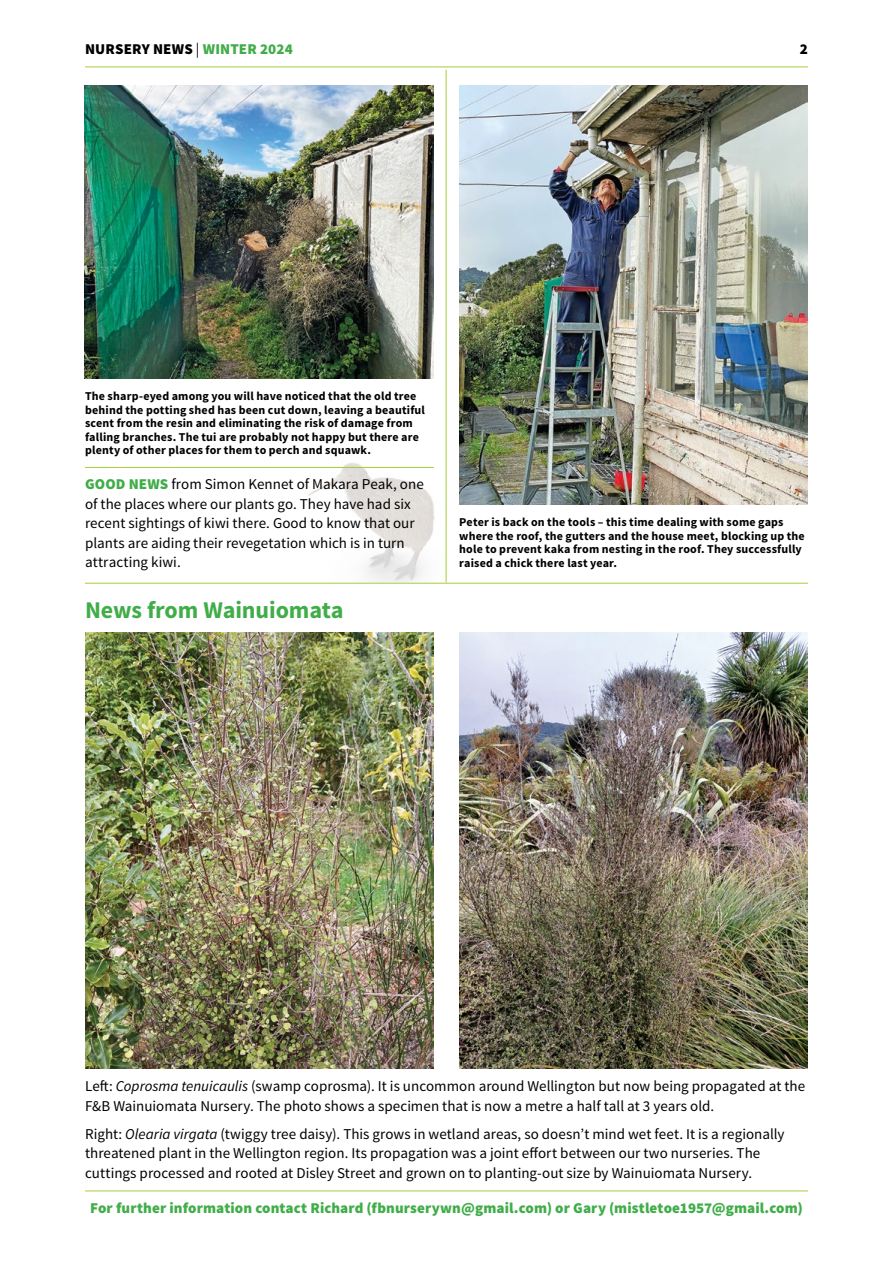
<style>
.page{position:relative;width:893px;height:1263px;background:#fff}
.page>*{position:absolute;margin:0;border:0;box-sizing:border-box;transform-origin:0 0}
.t1{font:700 24px "Source Sans Pro";letter-spacing:-.005em;color:#41ad49}
.t2{font:15px/19.5px "Source Sans Pro";color:#000}
.t3{font:900 15px "Source Sans Pro";letter-spacing:.005em;color:#41ad49}
.t4{font:900 15px "Source Sans Pro";letter-spacing:.01em;color:#000}
.t5{font:700 12px/13.5px "Source Sans Pro";letter-spacing:.015em;color:#000}
.s1{font-weight:400}
.s2{color:#41ad49}
.s3{font-weight:900;color:#41ad49}
.s4{font-style:italic}
</style>
<div class="page">
<hr style="left:85px;top:67px;width:723px;height:1px;background:#a6ce39">
<hr style="left:85px;top:1190px;width:723px;height:1px;background:#a6ce39">
<img style="left:288px;top:444px;width:160px;height:139px">
<img style="left:459px;top:86px;width:349px;height:418px">
<img style="left:85px;top:632px;width:349px;height:437px">
<img style="left:459px;top:632px;width:349px;height:437px">
<hr style="left:446px;top:70px;width:1px;height:513px;background:#a6ce39">
<hr style="left:85px;top:583px;width:723px;height:1px;background:#a6ce39">
<img style="left:85px;top:85px;width:349px;height:293px">
<hr style="left:85px;top:467px;width:349px;height:1px;background:#a6ce39">
<p class="t4" style="left:85px;top:39px;width:209px">NURSERY NEWS <span class="s1">|</span> <span class="s2">winter 2024</span></p>
<p class="t4" style="left:800px;top:39px;width:10px">2</p>
<p class="t5" style="left:85px;top:390px;width:341px">The sharp-eyed among you will have noticed that the old tree behind the potting shed has been cut down, leaving a beautiful scent from the resin and eliminating the risk of damage from falling branches. The tui are probably not happy but there are plenty of other places for them to perch and squawk.</p>
<p class="t2" style="left:85px;top:475px;width:340px"><span class="s3">GOOD NEWS</span> from Simon Kennet of Makara Peak, one of the places where our plants go. They have had six recent sightings of kiwi there. Good to know that our plants are aiding their revegetation which is in turn attracting kiwi.</p>
<h1 class="t1" style="left:85px;top:594px;width:260px">News from Wainuiomata</h1>
<p class="t5" style="left:459px;top:516px;width:347px">Peter is back on the tools – this time dealing with some gaps where the roof, the gutters and the house meet, blocking up the hole to prevent kaka from nesting in the roof. They successfully raised a chick there last year.</p>
<p class="t2" style="left:85px;top:1077px;width:722px">Left: <span class="s4">Coprosma tenuicaulis</span> (swamp coprosma). It is uncommon around Wellington but now being propagated at the<br>F&amp;B Wainuiomata Nursery. The photo shows a specimen that is now a metre a half tall at 3 years old.</p>
<p class="t2" style="left:85px;top:1124px;width:701px">Right: <span class="s4">Olearia virgata</span> (twiggy tree daisy). This grows in wetland areas, so doesn’t mind wet feet. It is a regionally threatened plant in the Wellington region. Its propagation was a joint effort between our two nurseries. The cuttings processed and rooted at Disley Street and grown on to planting-out size by Wainuiomata Nursery.</p>
<p class="t3" style="left:90px;top:1198px;width:714px">For further information contact Richard (fbnurserywn@gmail.com) or Gary (mistletoe1957@gmail.com)</p>
</div>
